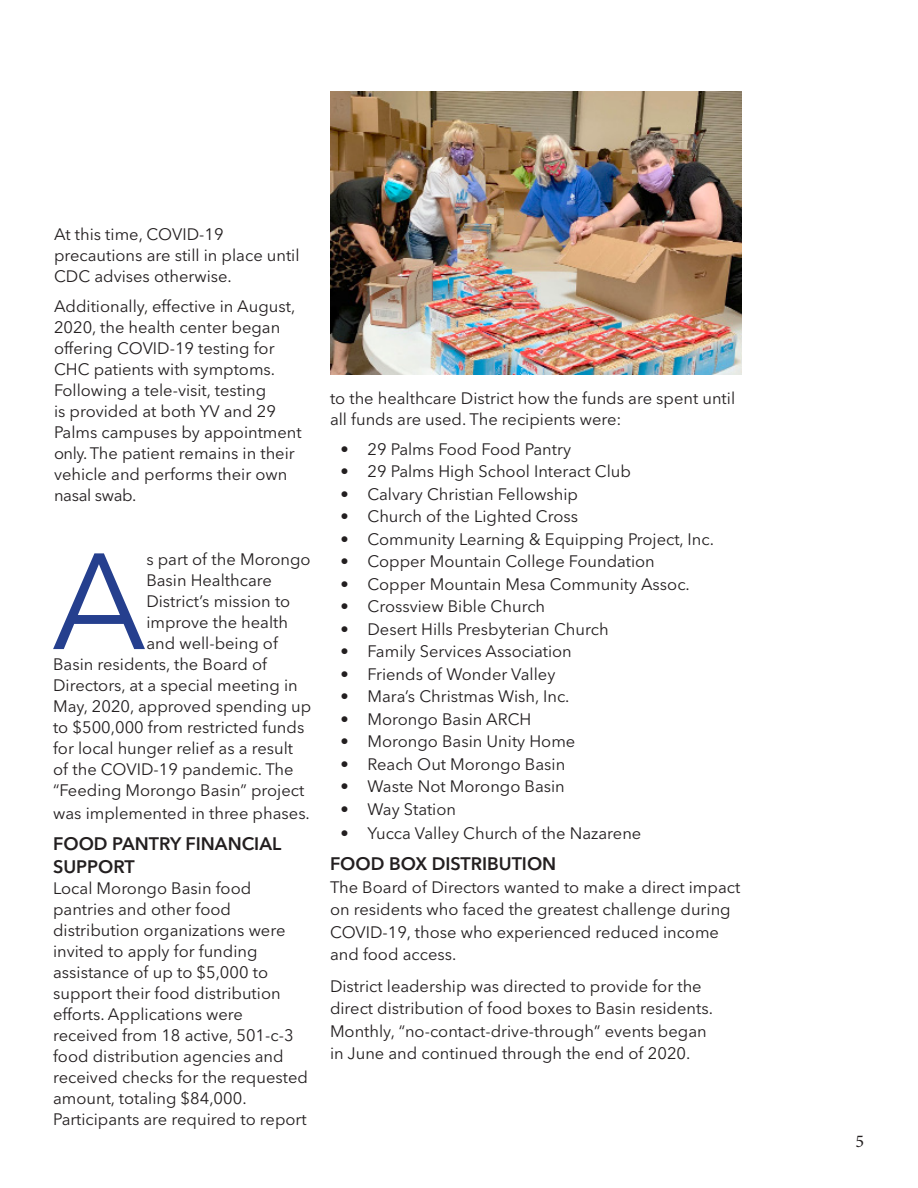
<style>
.page{position:relative;width:918px;height:1188px;background:#fff}
.page>*{position:absolute;margin:0;border:0;box-sizing:border-box;transform-origin:0 0}
.t1{font:135.15px "Avenir Next LT Pro";color:#253f8e}
.t2{font:600 18px/22.5px "Avenir Next LT Pro";color:#231f20}
.t3{font:18px "Minion Pro";color:#231f20}
.t4{font:16.5px/21px "Avenir Next LT Pro";color:#231f20}
</style>
<div class="page">
<img style="left:330px;top:92px;width:411px;height:283px">
<p class="t4" style="left:54px;top:224px;width:247px">At this time, COVID-19 precautions are still in place until<br>CDC advises otherwise.</p>
<p class="t4" style="left:54px;top:296px;width:249px">Additionally, effective in August,<br>2020, the health center began offering COVID-19 testing for<br>CHC patients with symptoms.<br>Following a tele-visit, testing<br>is provided at both YV and 29<br>Palms campuses by appointment only. The patient remains in their vehicle and performs their own nasal swab.</p>
<p class="t1" style="left:52px;top:521px;width:96px">A</p>
<p class="t4" style="left:146px;top:549px;width:166px">s part of the Morongo</p>
<p class="t4" style="left:146px;top:570px;width:127px">Basin Healthcare</p>
<p class="t4" style="left:146px;top:591px;width:146px">District’s mission to</p>
<p class="t4" style="left:146px;top:612px;width:143px">improve the health</p>
<p class="t4" style="left:146px;top:633px;width:133px">and well-being of</p>
<p class="t4" style="left:53px;top:654px;width:216px">Basin residents, the Board of</p>
<p class="t4" style="left:53px;top:675px;width:246px">Directors, at a special meeting in</p>
<p class="t4" style="left:53px;top:696px;width:260px">May, 2020, approved spending up</p>
<p class="t4" style="left:53px;top:717px;width:253px">to $500,000 from restricted funds</p>
<p class="t4" style="left:53px;top:738px;width:242px">for local hunger relief as a result</p>
<p class="t4" style="left:53px;top:759px;width:242px">of the COVID-19 pandemic. The</p>
<p class="t4" style="left:53px;top:780px;width:253px">“Feeding Morongo Basin” project</p>
<p class="t4" style="left:53px;top:802px;width:258px">was implemented in three phases.</p>
<p class="t2" style="left:53px;top:832px;width:230px">FOOD PANTRY FINANCIAL<br>SUPPORT</p>
<p class="t4" style="left:53px;top:877px;width:256px">Local Morongo Basin food pantries and other food distribution organizations were invited to apply for funding assistance of up to $5,000 to support their food distribution efforts. Applications were received from 18 active, 501-c-3 food distribution agencies and received checks for the requested amount, totaling $84,000.<br>Participants are required to report</p>
<p class="t4" style="left:330px;top:388px;width:407px">to the healthcare District how the funds are spent until all funds are used. The recipients were:</p>
<p class="t4" style="left:340px;top:439px;width:232px">• 29 Palms Food Food Pantry</p>
<p class="t4" style="left:340px;top:461px;width:292px">• 29 Palms High School Interact Club</p>
<p class="t4" style="left:340px;top:484px;width:239px">• Calvary Christian Fellowship</p>
<p class="t4" style="left:340px;top:506px;width:239px">• Church of the Lighted Cross</p>
<p class="t4" style="left:340px;top:529px;width:375px">• Community Learning &amp; Equipping Project, Inc.</p>
<p class="t4" style="left:340px;top:551px;width:316px">• Copper Mountain College Foundation</p>
<p class="t4" style="left:340px;top:574px;width:351px">• Copper Mountain Mesa Community Assoc.</p>
<p class="t4" style="left:340px;top:596px;width:206px">• Crossview Bible Church</p>
<p class="t4" style="left:340px;top:619px;width:270px">• Desert Hills Presbyterian Church</p>
<p class="t4" style="left:340px;top:641px;width:233px">• Family Services Association</p>
<p class="t4" style="left:340px;top:664px;width:216px">• Friends of Wonder Valley</p>
<p class="t4" style="left:340px;top:686px;width:231px">• Mara’s Christmas Wish, Inc.</p>
<p class="t4" style="left:340px;top:709px;width:192px">• Morongo Basin ARCH</p>
<p class="t4" style="left:340px;top:731px;width:236px">• Morongo Basin Unity Home</p>
<p class="t4" style="left:340px;top:754px;width:226px">• Reach Out Morongo Basin</p>
<p class="t4" style="left:340px;top:776px;width:226px">• Waste Not Morongo Basin</p>
<p class="t4" style="left:340px;top:799px;width:117px">• Way Station</p>
<p class="t4" style="left:340px;top:823px;width:302px">• Yucca Valley Church of the Nazarene</p>
<p class="t2" style="left:330px;top:853px;width:228px">FOOD BOX DISTRIBUTION</p>
<p class="t4" style="left:330px;top:876px;width:412px;line-height:22.5px">The Board of Directors wanted to make a direct impact on residents who faced the greatest challenge during COVID-19, those who experienced reduced income and food access.</p>
<p class="t4" style="left:330px;top:975px;width:385px;line-height:22.5px">District leadership was directed to provide for the direct distribution of food boxes to Basin residents.<br>Monthly, “no-contact-drive-through” events began in June and continued through the end of 2020.</p>
<p class="t3" style="left:855px;top:1129px;width:10px">5</p>
</div>
